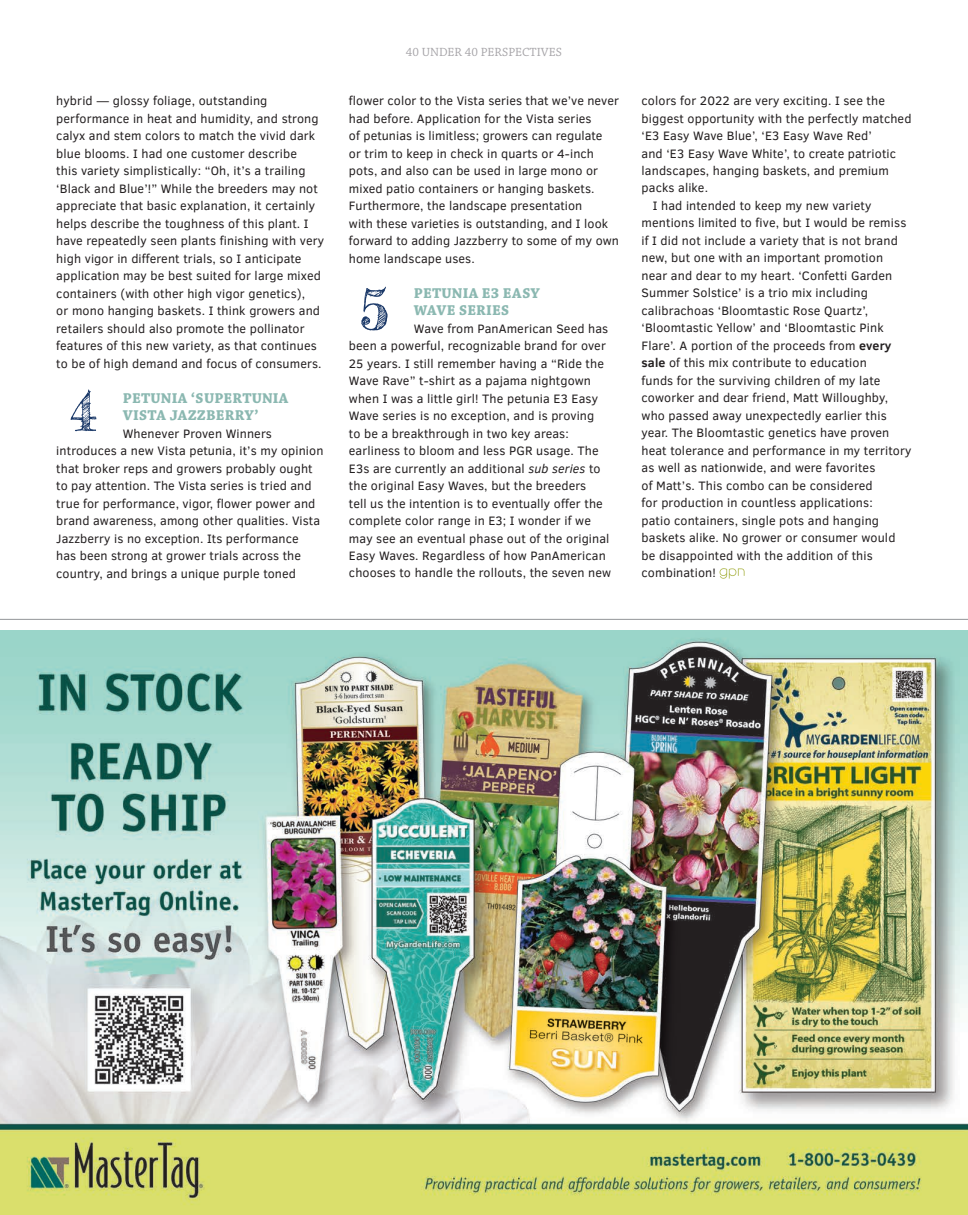
<style>
.page{position:relative;width:968px;height:1215px;background:#fff}
.page>*{position:absolute;margin:0;border:0;box-sizing:border-box;transform-origin:0 0}
.t1{font:56.25px "Frederickathe Greatest";color:#1a3868}
.Subheads_GPN_2018{font:700 15px/17.5px "Chaparral Pro";letter-spacing:.01em;color:#8bb8b1}
.Body_GPN_2018{font:12.5px/17.5px "Clear Sans";letter-spacing:.01em;color:#231f20}
.Body{font:12.5px "Chaparral Pro";color:#a5a3a7}
.s1{font-style:italic}
.s2{font-weight:700}
</style>
<div class="page">
<svg style="left:719px;top:568px;width:25px;height:11px"></svg>
<hr style="left:0;top:619px;width:968px;height:1px;background:#939598">
<img style="left:0;top:630px;width:968px;height:585px">
<p class="Body_GPN_2018" style="left:56px;top:92px;width:269px">hybrid — glossy foliage, outstanding performance in heat and humidity, and strong calyx and stem colors to match the vivid dark blue blooms. I had one customer describe<br>this variety simplistically: “Oh, it’s a trailing ‘Black and Blue’!” While the breeders may not appreciate that basic explanation, it certainly helps describe the toughness of this plant. I have repeatedly seen plants finishing with very high vigor in different trials, so I anticipate application may be best suited for large mixed containers (with other high vigor genetics),<br>or mono hanging baskets. I think growers and retailers should also promote the pollinator features of this new variety, as that continues to be of high demand and focus of consumers.</p>
<p class="Subheads_GPN_2018" style="left:123px;top:390px;width:167px">PETUNIA ‘SUPERTUNIA<br>VISTA JAZZBERRY’</p>
<p class="Body_GPN_2018" style="left:56px;top:424px;width:269px;text-indent:67px">Whenever Proven Winners introduces a new Vista petunia, it’s my opinion that broker reps and growers probably ought to pay attention. The Vista series is tried and true for performance, vigor, flower power and brand awareness, among other qualities. Vista Jazzberry is no exception. Its performance<br>has been strong at grower trials across the country, and brings a unique purple toned</p>
<p class="t1" style="left:70px;top:376px;width:29px">4</p>
<p class="Body" style="left:406px;top:45px;width:157px">40 UNDER 40 PERSPECTIVES</p>
<p class="Body_GPN_2018" style="left:349px;top:92px;width:272px">flower color to the Vista series that we’ve never had before. Application for the Vista series<br>of petunias is limitless; growers can regulate<br>or trim to keep in check in quarts or 4-inch pots, and also can be used in large mono or mixed patio containers or hanging baskets.<br>Furthermore, the landscape presentation<br>with these varieties is outstanding, and I look forward to adding Jazzberry to some of my own home landscape uses.</p>
<p class="Subheads_GPN_2018" style="left:414px;top:285px;width:127px">PETUNIA E3 EASY<br>WAVE SERIES</p>
<p class="Body_GPN_2018" style="left:349px;top:319px;width:264px;text-indent:65px">Wave from PanAmerican Seed has been a powerful, recognizable brand for over 25 years. I still remember having a “Ride the Wave Rave” t-shirt as a pajama nightgown when I was a little girl! The petunia E3 Easy Wave series is no exception, and is proving<br>to be a breakthrough in two key areas: earliness to bloom and less PGR usage. The E3s are currently an additional <span class="s1">sub series</span> to the original Easy Waves, but the breeders<br>tell us the intention is to eventually offer the complete color range in E3; I wonder if we may see an eventual phase out of the original Easy Waves. Regardless of how PanAmerican chooses to handle the rollouts, the seven new</p>
<p class="t1" style="left:359px;top:275px;width:32px">5</p>
<p class="Body_GPN_2018" style="left:641px;top:92px;width:271px">colors for 2022 are very exciting. I see the biggest opportunity with the perfectly matched ‘E3 Easy Wave Blue’, ‘E3 Easy Wave Red’<br>and ‘E3 Easy Wave White’, to create patriotic landscapes, hanging baskets, and premium packs alike.</p>
<p class="Body_GPN_2018" style="left:641px;top:197px;width:271px;text-indent:11px">I had intended to keep my new variety mentions limited to five, but I would be remiss if I did not include a variety that is not brand new, but one with an important promotion near and dear to my heart. ‘Confetti Garden Summer Solstice’ is a trio mix including calibrachoas ‘Bloomtastic Rose Quartz’, ‘Bloomtastic Yellow’ and ‘Bloomtastic Pink Flare’. A portion of the proceeds from <span class="s2">every sale</span> of this mix contribute to education<br>funds for the surviving children of my late coworker and dear friend, Matt Willoughby, who passed away unexpectedly earlier this year. The Bloomtastic genetics have proven heat tolerance and performance in my territory as well as nationwide, and were favorites<br>of Matt’s. This combo can be considered<br>for production in countless applications:<br>patio containers, single pots and hanging baskets alike. No grower or consumer would be disappointed with the addition of this combination!</p>
</div>
